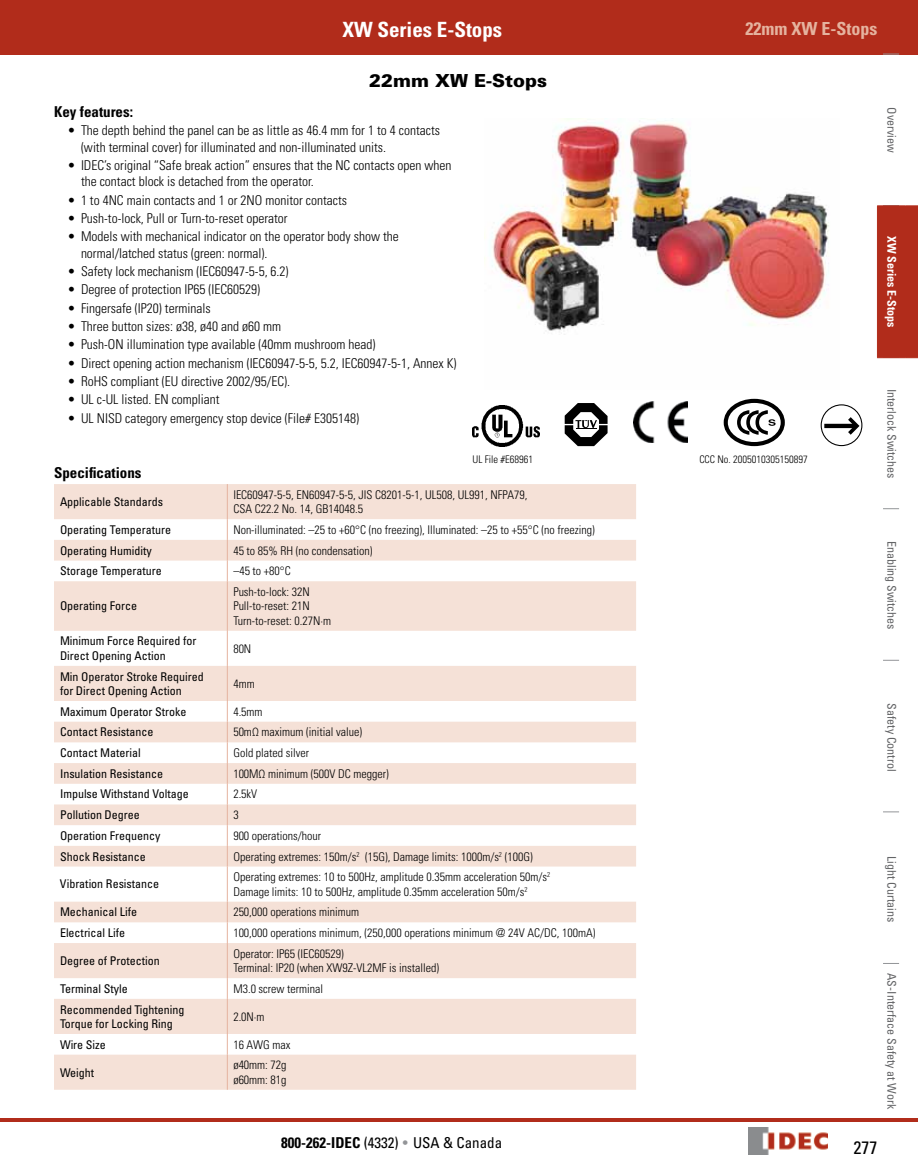
<style>
.page{position:relative;width:918px;height:1175px;background:#fff}
.page>*{position:absolute;margin:0;border:0;box-sizing:border-box;transform-origin:0 0}
.t1{font:700 condensed 21px "Univers LT Std";color:#fff}
.t2{font:700 condensed 18px "Univers LT Std";color:#e5b39f}
.t3{font:900 18px "Univers LT Std";color:#000}
.t4{font:condensed 18px "Univers LT Std";color:#000}
.t5{font:condensed 15px "Univers LT Std";color:#000}
.t6{font:700 condensed 15px "Univers LT Std";color:#000}
.t7{font:300 condensed 13.5px/16.2px "Univers LT Std";color:#000}
.t8{font:300 condensed 12px/14.4px "Univers LT Std";color:#000}
.t9{font:condensed 12px/14.4px "Univers LT Std";color:#000}
.t10{font:condensed 12px "Univers LT Std";color:#636466}
.t11{font:700 condensed 12px "Univers LT Std";color:#fff}
.t12{font:300 condensed 10.5px "Univers LT Std";color:#000}
.s1{font-weight:700}
.s2{color:#939598}
</style>
<div class="page">
<svg style="left:883px;top:508px;width:16px;height:1px"></svg>
<svg style="left:883px;top:660px;width:16px;height:1px"></svg>
<svg style="left:883px;top:811px;width:16px;height:1px"></svg>
<svg style="left:883px;top:963px;width:16px;height:1px"></svg>
<div style="left:0;top:0;width:918px;height:54px;background:#b12c1b"></div>
<img style="left:748px;top:1127px;width:80px;height:27px">
<hr style="left:0;top:1118px;width:918px;height:3px;background:#b12c1b">
<div style="left:877px;top:205px;width:41px;height:153px;background:#b12c1b"></div>
<svg style="left:883px;top:54px;width:16px;height:1px"></svg>
<img style="left:491px;top:119px;width:338px;height:216px">
<img style="left:473px;top:405px;width:66px;height:41px">
<svg style="left:565px;top:403px;width:43px;height:43px"></svg>
<img style="left:633px;top:402px;width:55px;height:40px">
<div style="left:724px;top:399px;width:61px;height:47px;border:4px solid #000;border-radius:50%"></div>
<svg style="left:737px;top:410px;width:39px;height:25px"></svg>
<div style="left:821px;top:404px;width:41px;height:42px;border:1px solid #000;border-radius:50%"></div>
<hr style="left:824px;top:424px;width:31px;height:4px;background:#000">
<svg style="left:848px;top:417px;width:12px;height:18px"></svg>
<svg style="left:54px;top:484px;width:582px;height:605px;fill:#f5e1d7"></svg>
<hr style="left:227px;top:484px;width:1px;height:35px;background:#e5b39f">
<svg style="left:227px;top:519px;width:1px;height:62px"></svg>
<hr style="left:227px;top:581px;width:1px;height:50px;background:#e5b39f">
<hr style="left:227px;top:631px;width:1px;height:35px;background:#e5b39f">
<hr style="left:227px;top:666px;width:1px;height:35px;background:#e5b39f">
<svg style="left:227px;top:701px;width:1px;height:165px"></svg>
<hr style="left:227px;top:866px;width:1px;height:35px;background:#e5b39f">
<svg style="left:227px;top:901px;width:1px;height:42px"></svg>
<hr style="left:227px;top:943px;width:1px;height:35px;background:#e5b39f">
<svg style="left:227px;top:978px;width:1px;height:20px"></svg>
<hr style="left:227px;top:998px;width:1px;height:36px;background:#e5b39f">
<svg style="left:227px;top:1034px;width:1px;height:20px"></svg>
<hr style="left:227px;top:1054px;width:1px;height:35px;background:#e5b39f">
<h1 class="t1" style="left:342px;top:17px;width:161px">XW Series E-Stops</h1>
<h2 class="t3" style="left:369px;top:69px;width:180px">22mm XW E-Stops</h2>
<h2 class="t2" style="left:746px;top:18px;width:133px">22mm XW E-Stops</h2>
<p class="t6" style="left:54px;top:103px;width:81px">Key features:</p>
<p class="t7" style="left:81px;top:123px;width:361px;text-indent:-14px">• The depth behind the panel can be as little as 46.4 mm for 1 to 4 contacts (with terminal cover) for illuminated and non-illuminated units.</p>
<p class="t7" style="left:81px;top:157px;width:372px;text-indent:-14px">• IDEC’s original “Safe break action” ensures that the NC contacts open when the contact block is detached from the operator.</p>
<p class="t7" style="left:68px;top:192px;width:281px">• 1 to 4NC main contacts and 1 or 2NO monitor contacts</p>
<p class="t7" style="left:68px;top:210px;width:222px">• Push-to-lock, Pull or Turn-to-reset operator</p>
<p class="t7" style="left:81px;top:228px;width:319px;text-indent:-14px">• Models with mechanical indicator on the operator body show the normal/latched status (green: normal).</p>
<p class="t7" style="left:68px;top:263px;width:223px">• Safety lock mechanism (IEC60947-5-5, 6.2)</p>
<p class="t7" style="left:68px;top:281px;width:194px">• Degree of protection IP65 (IEC60529)</p>
<p class="t7" style="left:68px;top:300px;width:145px">• Fingersafe (IP20) terminals</p>
<p class="t7" style="left:68px;top:318px;width:215px">• Three button sizes: ø38, ø40 and ø60 mm</p>
<p class="t7" style="left:68px;top:336px;width:310px">• Push-ON illumination type available (40mm mushroom head)</p>
<p class="t7" style="left:68px;top:355px;width:391px">• Direct opening action mechanism (IEC60947-5-5, 5.2, IEC60947-5-1, Annex K)</p>
<p class="t7" style="left:68px;top:373px;width:224px">• RoHS compliant (EU directive 2002/95/EC).</p>
<p class="t7" style="left:68px;top:391px;width:154px">• UL c-UL listed. EN compliant</p>
<p class="t7" style="left:68px;top:410px;width:293px">• UL NISD category emergency stop device (File# E305148)</p>
<p class="t12" style="left:473px;top:453px;width:62px">UL File #E68961</p>
<p class="t12" style="left:699px;top:453px;width:110px">CCC No. 2005010305150897</p>
<p class="t6" style="left:54px;top:463px;width:89px">Specifications</p>
<p class="t9" style="left:60px;top:494px;width:105px">Applicable Standards</p>
<p class="t8" style="left:233px;top:487px;width:296px">IEC60947-5-5, EN60947-5-5, JIS C8201-5-1, UL508, UL991, NFPA79,<br>CSA C22.2 No. 14, GB14048.5</p>
<p class="t9" style="left:60px;top:522px;width:113px">Operating Temperature</p>
<p class="t8" style="left:233px;top:522px;width:363px">Non-illuminated: –25 to +60°C (no freezing), Illuminated: –25 to +55°C (no freezing)</p>
<p class="t9" style="left:60px;top:543px;width:93px">Operating Humidity</p>
<p class="t8" style="left:233px;top:543px;width:141px">45 to 85% RH (no condensation)</p>
<p class="t9" style="left:60px;top:563px;width:103px">Storage Temperature</p>
<p class="t8" style="left:233px;top:564px;width:59px">–45 to +80°C</p>
<p class="t9" style="left:60px;top:598px;width:79px">Operating Force</p>
<p class="t8" style="left:233px;top:584px;width:99px">Push-to-lock: 32N<br>Pull-to-reset: 21N<br>Turn-to-reset: 0.27N·m</p>
<p class="t9" style="left:60px;top:634px;width:138px">Minimum Force Required for<br>Direct Opening Action</p>
<p class="t8" style="left:233px;top:641px;width:19px">80N</p>
<p class="t9" style="left:60px;top:669px;width:145px">Min Operator Stroke Required for Direct Opening Action</p>
<p class="t8" style="left:233px;top:676px;width:23px">4mm</p>
<p class="t9" style="left:60px;top:704px;width:128px">Maximum Operator Stroke</p>
<p class="t8" style="left:233px;top:704px;width:31px">4.5mm</p>
<p class="t9" style="left:60px;top:724px;width:95px">Contact Resistance</p>
<p class="t8" style="left:233px;top:725px;width:130px">50mΩ maximum (initial value)</p>
<p class="t9" style="left:60px;top:745px;width:82px">Contact Material</p>
<p class="t8" style="left:233px;top:745px;width:77px">Gold plated silver</p>
<p class="t9" style="left:60px;top:766px;width:105px">Insulation Resistance</p>
<p class="t8" style="left:233px;top:766px;width:157px">100MΩ minimum (500V DC megger)</p>
<p class="t9" style="left:60px;top:787px;width:130px">Impulse Withstand Voltage</p>
<p class="t8" style="left:233px;top:787px;width:25px">2.5kV</p>
<p class="t9" style="left:60px;top:807px;width:81px">Pollution Degree</p>
<p class="t8" style="left:233px;top:807px;width:7px">3</p>
<p class="t9" style="left:60px;top:828px;width:102px">Operation Frequency</p>
<p class="t8" style="left:233px;top:828px;width:89px">900 operations/hour</p>
<p class="t9" style="left:60px;top:849px;width:87px">Shock Resistance</p>
<p class="t8" style="left:233px;top:849px;width:301px">Operating extremes: 150m/s<sup>2</sup> (15G), Damage limits: 1000m/s<sup>2</sup> (100G)</p>
<p class="t9" style="left:60px;top:876px;width:101px">Vibration Resistance</p>
<p class="t8" style="left:233px;top:869px;width:318px">Operating extremes: 10 to 500Hz, amplitude 0.35mm acceleration 50m/s<sup>2<br></sup>Damage limits: 10 to 500Hz, amplitude 0.35mm acceleration 50m/s<sup>2</sup></p>
<p class="t9" style="left:60px;top:904px;width:79px">Mechanical Life</p>
<p class="t8" style="left:233px;top:905px;width:127px">250,000 operations minimum</p>
<p class="t9" style="left:60px;top:925px;width:67px">Electrical Life</p>
<p class="t8" style="left:233px;top:925px;width:364px">100,000 operations minimum, (250,000 operations minimum @ 24V AC/DC, 100mA)</p>
<p class="t9" style="left:60px;top:953px;width:101px">Degree of Protection</p>
<p class="t8" style="left:233px;top:946px;width:207px">Operator: IP65 (IEC60529)<br>Terminal: IP20 (when XW9Z-VL2MF is installed)</p>
<p class="t9" style="left:60px;top:981px;width:69px">Terminal Style</p>
<p class="t8" style="left:233px;top:981px;width:91px">M3.0 screw terminal</p>
<p class="t9" style="left:60px;top:1001px;width:126px">Recommended Tightening<br>Torque for Locking Ring</p>
<p class="t8" style="left:233px;top:1009px;width:33px">2.0N·m</p>
<p class="t9" style="left:60px;top:1037px;width:47px">Wire Size</p>
<p class="t8" style="left:233px;top:1037px;width:59px">16 AWG max</p>
<p class="t9" style="left:60px;top:1064px;width:36px">Weight</p>
<p class="t8" style="left:233px;top:1057px;width:55px">ø40mm: 72g ø60mm: 81g</p>
<p class="t5" style="left:281px;top:1132px;width:222px"><span class="s1">800-262-IDEC</span> (4332) <span class="s2">•</span> USA &amp; Canada</p>
<p class="t10" style="left:899px;top:107px;width:47px;rotate:90deg">Overview</p>
<p class="t11" style="left:899px;top:236px;width:93px;rotate:90deg">XW Series E-Stops</p>
<p class="t10" style="left:899px;top:388px;width:91px;rotate:90deg">Interlock Switches</p>
<p class="t10" style="left:899px;top:541px;width:90px;rotate:90deg">Enabling Switches</p>
<p class="t10" style="left:899px;top:703px;width:70px;rotate:90deg">Safety Control</p>
<p class="t10" style="left:899px;top:856px;width:67px;rotate:90deg">Light Curtains</p>
<p class="t10" style="left:899px;top:973px;width:137px;rotate:90deg">AS-Interface Safety at Work</p>
<h2 class="t4" style="left:854px;top:1136px;width:25px">277</h2>
</div>
